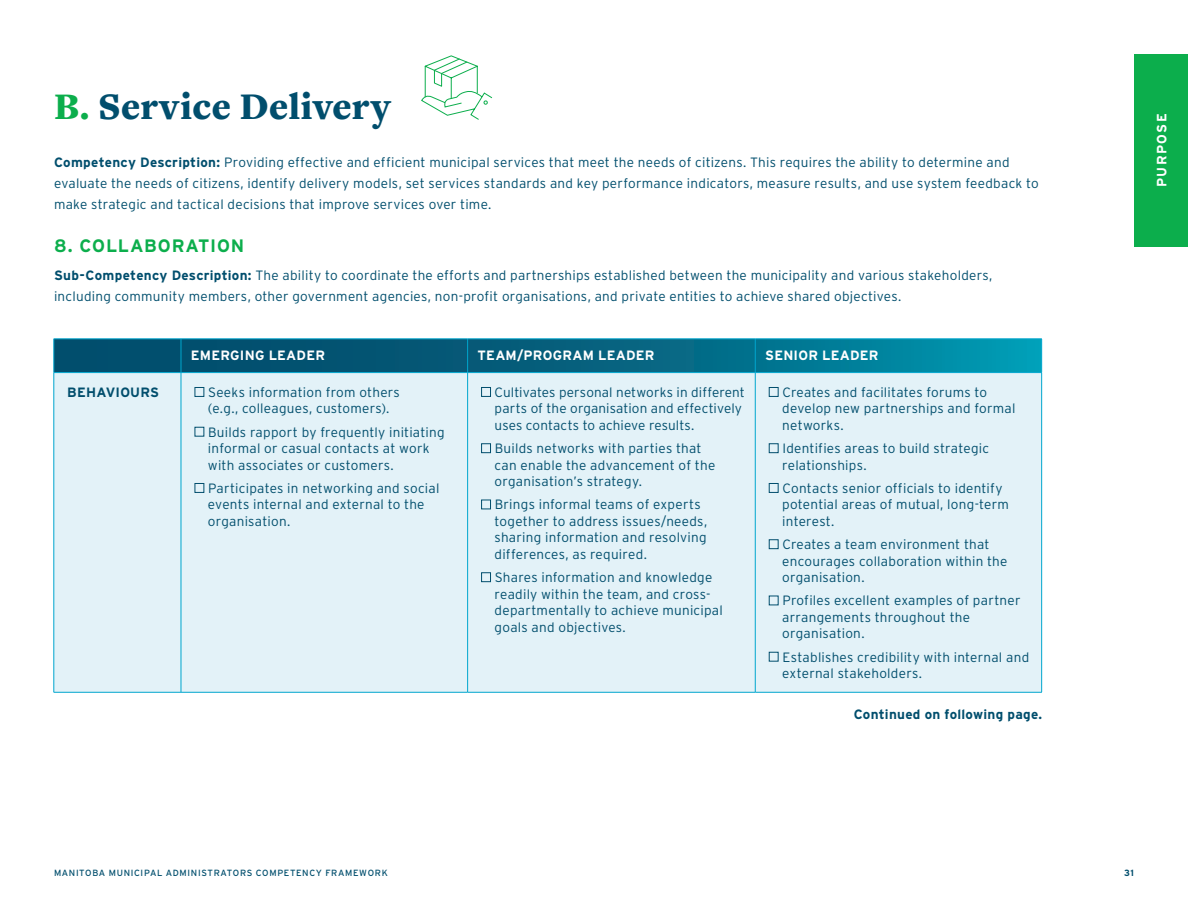
<style>
.page{position:relative;width:1188px;height:918px;background:#fff}
.page>*{position:absolute;margin:0;border:0;box-sizing:border-box;transform-origin:0 0}
.Header_2{font:900 39px "Freight Text Pro";color:#014e6d}
.Subhead_2{font:700 18px "Interstate";letter-spacing:.045em;color:#0cae4c}
.Table_Body{font:300 13.5px/16.5px "Interstate";letter-spacing:.015em;color:#014e6d}
.Body{font:300 13.5px/21px "Interstate";letter-spacing:.02em;color:#014e6d}
.Table_Header{font:700 13.5px "Interstate";letter-spacing:.015em;color:#fff}
.Body-2{font:700 13.5px "Interstate";letter-spacing:.02em;color:#014e6d}
.Table_Header-2{font:700 13.5px "Interstate";letter-spacing:.015em;color:#014e6d}
.Table_Header-3{font:700 13.5px "Interstate";letter-spacing:.105em;color:#fff}
.t1{font:9px "Interstate";letter-spacing:.07em;color:#014e6d}
.t2{font:700 9px "Interstate";color:#014e6d}
.s1{color:#0cae4c}
.s2{font-weight:700}
</style>
<div class="page">
<div style="left:1134px;top:54px;width:54px;height:193px;background:#0cae4c"></div>
<svg style="left:55px;top:340px;width:986px;height:32px;background:#026683"></svg>
<div style="left:55px;top:373px;width:986px;height:319px;background:#e3f2f8"></div>
<hr style="left:54px;top:339px;width:127px;height:1px;background:#00a6ce">
<hr style="left:54px;top:339px;width:1px;height:33px;background:#00a6ce">
<hr style="left:181px;top:339px;width:287px;height:1px;background:#00a6ce">
<hr style="left:181px;top:339px;width:1px;height:33px;background:#00a6ce">
<hr style="left:468px;top:339px;width:287px;height:1px;background:#00a6ce">
<hr style="left:467px;top:339px;width:1px;height:33px;background:#00a6ce">
<hr style="left:755px;top:339px;width:287px;height:1px;background:#00a6ce">
<hr style="left:755px;top:339px;width:1px;height:33px;background:#00a6ce">
<hr style="left:1041px;top:339px;width:1px;height:33px;background:#00a6ce">
<hr style="left:54px;top:372px;width:127px;height:1px;background:#00a6ce">
<hr style="left:54px;top:373px;width:1px;height:319px;background:#00a6ce">
<hr style="left:181px;top:372px;width:287px;height:1px;background:#00a6ce">
<hr style="left:181px;top:373px;width:1px;height:319px;background:#00a6ce">
<hr style="left:468px;top:372px;width:287px;height:1px;background:#00a6ce">
<hr style="left:467px;top:373px;width:1px;height:319px;background:#00a6ce">
<hr style="left:755px;top:372px;width:287px;height:1px;background:#00a6ce">
<hr style="left:755px;top:373px;width:1px;height:319px;background:#00a6ce">
<hr style="left:1041px;top:373px;width:1px;height:319px;background:#00a6ce">
<hr style="left:54px;top:692px;width:127px;height:1px;background:#00a6ce">
<hr style="left:181px;top:692px;width:287px;height:1px;background:#00a6ce">
<hr style="left:468px;top:692px;width:287px;height:1px;background:#00a6ce">
<hr style="left:755px;top:692px;width:287px;height:1px;background:#00a6ce">
<div style="left:194px;top:387px;width:10px;height:10px;border:1px solid #014e6d"></div>
<div style="left:194px;top:427px;width:10px;height:10px;border:1px solid #014e6d"></div>
<div style="left:194px;top:483px;width:10px;height:10px;border:1px solid #014e6d"></div>
<div style="left:481px;top:387px;width:10px;height:10px;border:1px solid #014e6d"></div>
<div style="left:481px;top:443px;width:10px;height:10px;border:1px solid #014e6d"></div>
<div style="left:481px;top:500px;width:10px;height:9px;border:1px solid #014e6d"></div>
<div style="left:481px;top:572px;width:10px;height:10px;border:1px solid #014e6d"></div>
<div style="left:769px;top:387px;width:10px;height:10px;border:1px solid #014e6d"></div>
<div style="left:769px;top:443px;width:10px;height:10px;border:1px solid #014e6d"></div>
<div style="left:769px;top:483px;width:10px;height:10px;border:1px solid #014e6d"></div>
<div style="left:769px;top:539px;width:10px;height:10px;border:1px solid #014e6d"></div>
<div style="left:769px;top:652px;width:10px;height:10px;border:1px solid #014e6d"></div>
<svg style="left:421px;top:55px;width:72px;height:65px"></svg>
<p class="Header_2" style="left:54px;top:80px;width:338px"><span class="s1">B.</span> Service Delivery</p>
<p class="Body" style="left:54px;top:152px;width:986px"><span class="s2">Competency Description:</span> Providing effective and efficient municipal services that meet the needs of citizens. This requires the ability to determine and evaluate the needs of citizens, identify delivery models, set services standards and key performance indicators, measure results, and use system feedback to make strategic and tactical decisions that improve services over time.</p>
<p class="Subhead_2" style="left:54px;top:236px;width:192px">8. COLLABORATION</p>
<p class="Body" style="left:54px;top:264px;width:940px"><span class="s2">Sub-Competency Description:</span> The ability to coordinate the efforts and partnerships established between the municipality and various stakeholders, including community members, other government agencies, non-profit organisations, and private entities to achieve shared objectives.</p>
<p class="Table_Header" style="left:191px;top:347px;width:136px">EMERGING LEADER</p>
<p class="Table_Header" style="left:478px;top:347px;width:178px">TEAM/PROGRAM LEADER</p>
<p class="Table_Header" style="left:765px;top:347px;width:115px">SENIOR LEADER</p>
<p class="Table_Header-2" style="left:67px;top:385px;width:93px">BEHAVIOURS</p>
<p class="Table_Body" style="left:208px;top:384px;width:193px">Seeks information from others (e.g., colleagues, customers).</p>
<p class="Table_Body" style="left:208px;top:424px;width:238px">Builds rapport by frequently initiating informal or casual contacts at work with associates or customers.</p>
<p class="Table_Body" style="left:208px;top:480px;width:233px">Participates in networking and social events internal and external to the organisation.</p>
<p class="Table_Body" style="left:495px;top:384px;width:252px">Cultivates personal networks in different parts of the organisation and effectively uses contacts to achieve results.</p>
<p class="Table_Body" style="left:495px;top:440px;width:222px">Builds networks with parties that can enable the advancement of the organisation’s strategy.</p>
<p class="Table_Body" style="left:495px;top:496px;width:214px">Brings informal teams of experts together to address issues/needs, sharing information and resolving differences, as required.</p>
<p class="Table_Body" style="left:495px;top:569px;width:230px">Shares information and knowledge readily within the team, and cross&shy;departmentally to achieve municipal goals and objectives.</p>
<p class="Table_Body" style="left:782px;top:384px;width:235px">Creates and facilitates forums to develop new partnerships and formal networks.</p>
<p class="Table_Body" style="left:782px;top:440px;width:208px">Identifies areas to build strategic relationships.</p>
<p class="Table_Body" style="left:782px;top:480px;width:228px">Contacts senior officials to identify potential areas of mutual, long-term interest.</p>
<p class="Table_Body" style="left:782px;top:536px;width:227px">Creates a team environment that encourages collaboration within the organisation.</p>
<p class="Table_Body" style="left:782px;top:592px;width:240px">Profiles excellent examples of partner arrangements throughout the organisation.</p>
<p class="Table_Body" style="left:782px;top:649px;width:248px">Establishes credibility with internal and external stakeholders.</p>
<p class="Body-2" style="left:854px;top:706px;width:189px">Continued on following page.</p>
<p class="Table_Header-3" style="left:1154px;top:187px;width:75px;rotate:-90deg">PURPOSE</p>
<p class="t1" style="left:54px;top:868px;width:335px">MANITOBA MUNICIPAL ADMINISTRATORS COMPETENCY FRAMEWORK</p>
<p class="t2" style="left:1124px;top:868px;width:11px">31</p>
</div>
